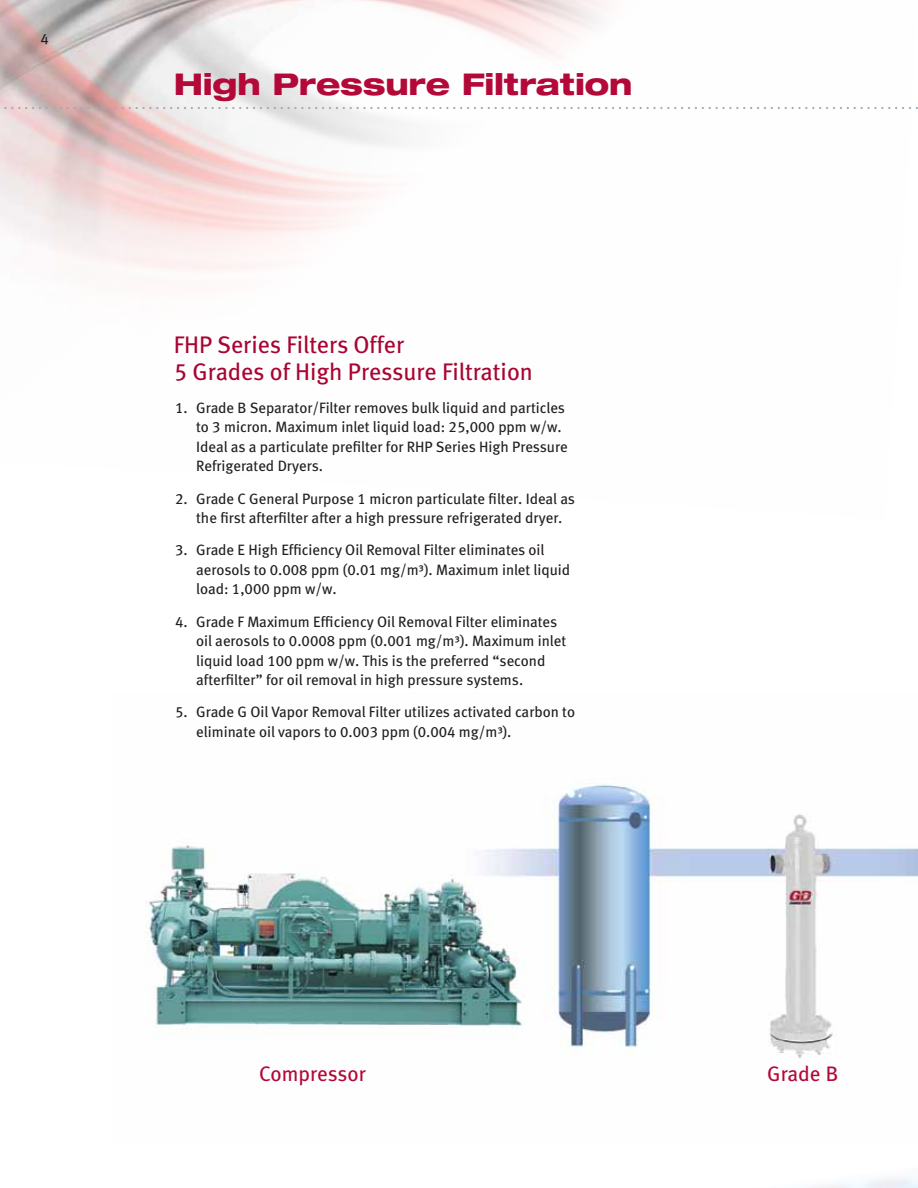
<style>
.page{position:relative;width:918px;height:1188px;background:#fff}
.page>*{position:absolute;margin:0;border:0;box-sizing:border-box;transform-origin:0 0}
.t1{font:800 expanded 30px "Helvetica Neue";letter-spacing:-.005em;color:#b30838}
.t2{font:24px/27px "Meta Book LF";color:#a90533}
.t3{font:21px "Meta Book LF";color:#b30838}
.t4{font:15px/19.5px "Meta Book LF";color:#231f20}
</style>
<div class="page">
<img style="left:146px;top:782px;width:772px;height:282px">
<svg style="left:0;top:107px;width:918px;height:2px"></svg>
<p class="t4" style="left:40px;top:29px;width:10px">4</p>
<h1 class="t1" style="left:174px;top:65px;width:460px">High Pressure Filtration</h1>
<h2 class="t2" style="left:174px;top:331px;width:361px">FHP Series Filters Offer<br>5 Grades of High Pressure Filtration</h2>
<p class="t4" style="left:196px;top:398px;width:373px;text-indent:-21px">1. Grade B Separator/Filter removes bulk liquid and particles to 3 micron. Maximum inlet liquid load: 25,000 ppm w/w.<br>Ideal as a particulate prefilter for RHP Series High Pressure Refrigerated Dryers.</p>
<p class="t4" style="left:175px;top:488px;width:401px;text-align:center">2. Grade C General Purpose 1 micron particulate filter. Ideal as the first afterfilter after a high pressure refrigerated dryer.</p>
<p class="t4" style="left:196px;top:540px;width:375px;text-indent:-21px">3. Grade E High Efficiency Oil Removal Filter eliminates oil aerosols to 0.008 ppm (0.01 mg/m³). Maximum inlet liquid load: 1,000 ppm w/w.</p>
<p class="t4" style="left:196px;top:611px;width:372px;text-indent:-21px">4. Grade F Maximum Efficiency Oil Removal Filter eliminates oil aerosols to 0.0008 ppm (0.001 mg/m³). Maximum inlet liquid load 100 ppm w/w. This is the preferred “second afterfilter” for oil removal in high pressure systems.</p>
<p class="t4" style="left:196px;top:702px;width:380px;text-indent:-21px">5. Grade G Oil Vapor Removal Filter utilizes activated carbon to eliminate oil vapors to 0.003 ppm (0.004 mg/m³).</p>
<h3 class="t3" style="left:259px;top:1061px;width:108px">Compressor</h3>
<h3 class="t3" style="left:767px;top:1061px;width:73px">Grade B</h3>
</div>
